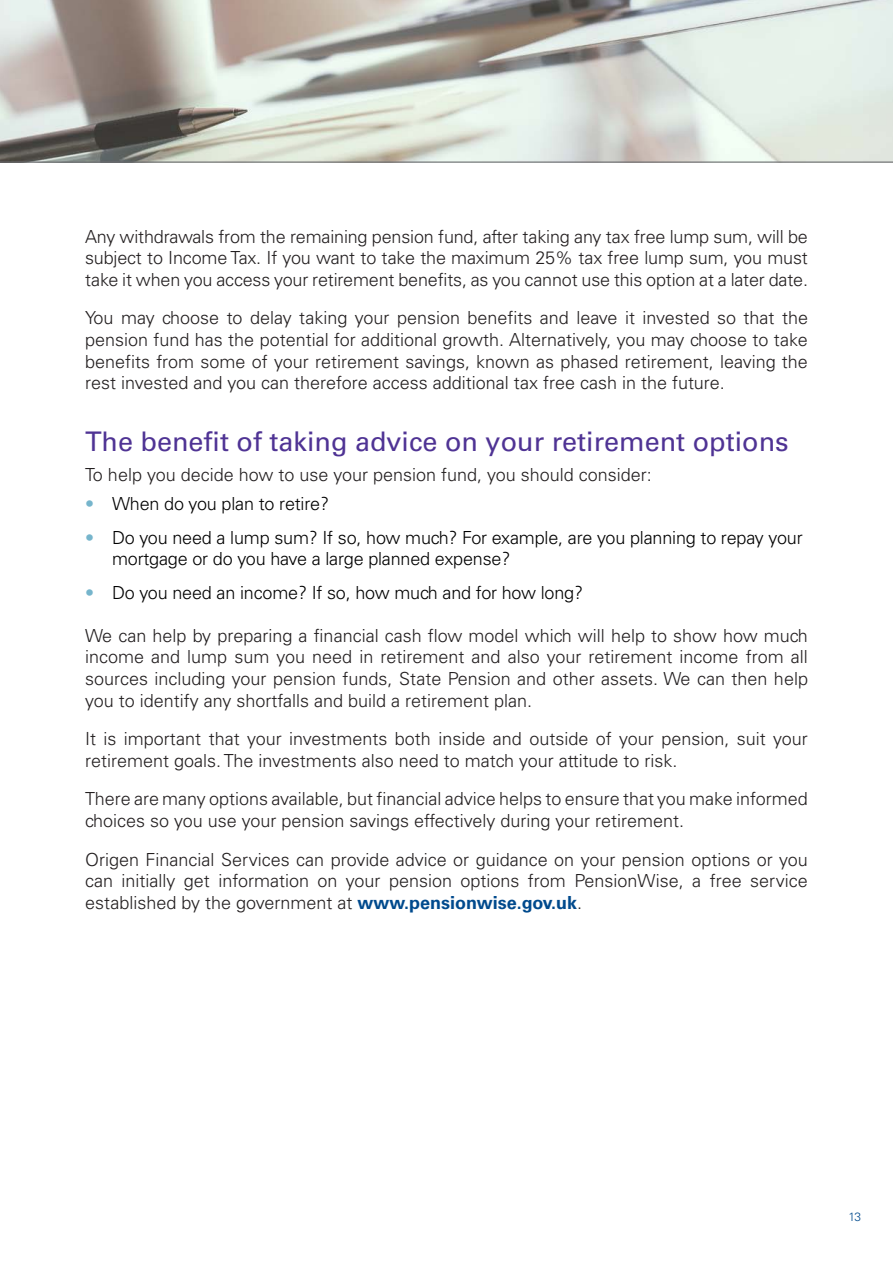
<style>
.page{position:relative;width:893px;height:1263px;background:#fff}
.page>*{position:absolute;margin:0;border:0;box-sizing:border-box;transform-origin:0 0}
.Subheading_Lvl1{font:27px "Univers LT Std";color:#4f3394}
.Body_copy{font:300 18px/21.6px "Univers LT Std";color:#231f20;text-align:justify}
.t1{font:300 18px/21px "Univers LT Std";letter-spacing:-.01em;color:#000}
.t2{font:300 12px "Univers LT Std";color:#004a8d}
.s1{color:#76b5cc}
.s2{font-weight:700;color:#004a8d}
</style>
<div class="page">
<img style="left:0;top:0;width:893px;height:162px">
<hr style="left:0;top:162px;width:893px;height:1px;background:#6c6d70">
<p class="Body_copy" style="left:85px;top:225px;width:724px">Any withdrawals from the remaining pension fund, after taking any tax free lump sum, will be subject to Income Tax. If you want to take the maximum 25% tax free lump sum, you must take it when you access your retirement benefits, as you cannot use this option at a later date.</p>
<p class="Body_copy" style="left:85px;top:307px;width:724px">You may choose to delay taking your pension benefits and leave it invested so that the pension fund has the potential for additional growth. Alternatively, you may choose to take benefits from some of your retirement savings, known as phased retirement, leaving the rest invested and you can therefore access additional tax free cash in the future.</p>
<p class="Subheading_Lvl1" style="left:85px;top:425px;width:705px">The benefit of taking advice on your retirement options</p>
<p class="Body_copy" style="left:85px;top:464px;width:568px">To help you decide how to use your pension fund, you should consider:</p>
<p class="t1" style="left:85px;top:494px;width:246px"><span class="s1">•</span> When do you plan to retire?</p>
<p class="t1" style="left:112px;top:527px;width:692px;text-indent:-27px"><span class="s1">•</span> Do you need a lump sum? If so, how much? For example, are you planning to repay your mortgage or do you have a large planned expense?</p>
<p class="t1" style="left:85px;top:582px;width:499px"><span class="s1">•</span> Do you need an income? If so, how much and for how long?</p>
<p class="Body_copy" style="left:85px;top:625px;width:724px">We can help by preparing a financial cash flow model which will help to show how much income and lump sum you need in retirement and also your retirement income from all sources including your pension funds, State Pension and other assets. We can then help you to identify any shortfalls and build a retirement plan.</p>
<p class="Body_copy" style="left:85px;top:728px;width:724px">It is important that your investments both inside and outside of your pension, suit your retirement goals. The investments also need to match your attitude to risk.</p>
<p class="Body_copy" style="left:85px;top:788px;width:724px">There are many options available, but financial advice helps to ensure that you make informed choices so you use your pension savings effectively during your retirement.</p>
<p class="Body_copy" style="left:85px;top:848px;width:724px">Origen Financial Services can provide advice or guidance on your pension options or you can initially get information on your pension options from PensionWise, a free service established by the government at <span class="s2">www.pensionwise.gov.uk</span>.</p>
<p class="t2" style="left:848px;top:1209px;width:14px">13</p>
</div>
